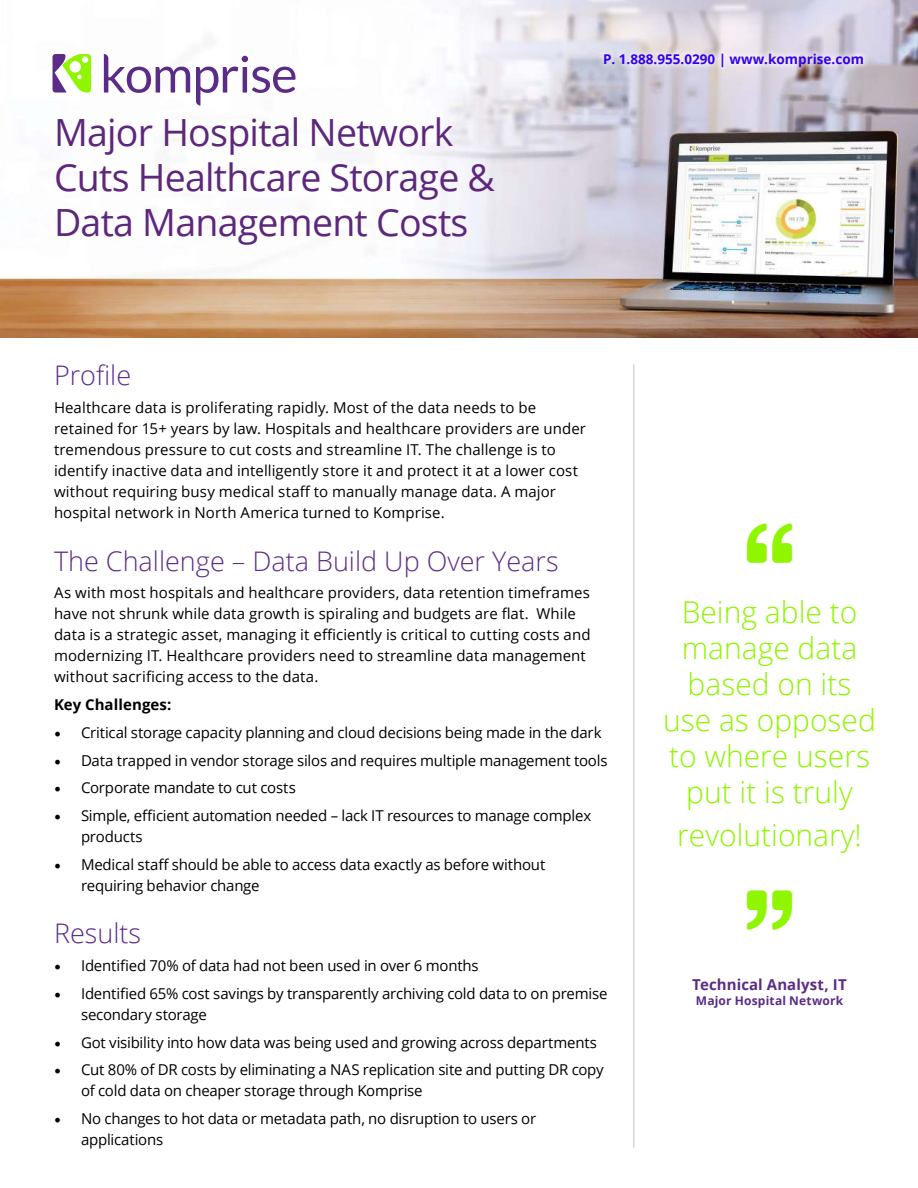
<style>
.page{position:relative;width:918px;height:1188px;background:#fff}
.page>*{position:absolute;margin:0;border:0;box-sizing:border-box;transform-origin:0 0}
.t1{font:37.5px/45px "Open Sans";letter-spacing:-.02em;color:#5d277c}
.t2{font:300 30px/36px "Open Sans";color:#8ff500;text-align:center}
.t3{font:300 27px "Open Sans";color:#5d2e89}
.t4{font:15px/21px "Open Sans";color:#000}
.t5{font:700 15px "Open Sans";letter-spacing:.005em;color:#5b2c87}
.t6{font:700 15px "Open Sans";color:#000}
.t7{font:700 13.5px "Open Sans";color:#3300ed}
.t8{font:700 12px "Open Sans";letter-spacing:.015em;color:#5b2c87}
.s1{font-family:"Minion Pro";font-size:18px}
</style>
<div class="page">
<img style="left:0;top:0;width:918px;height:338px">
<div style="left:597px;top:47px;width:273px;height:27px;background:#fff;opacity:.56"></div>
<svg style="left:104px;top:54px;width:86px;height:39px"></svg>
<svg style="left:196px;top:56px;width:100px;height:50px"></svg>
<svg style="left:53px;top:54px;width:38px;height:39px"></svg>
<div style="left:82px;top:56px;width:6px;height:7px;background:#fff;border-radius:50%"></div>
<hr style="left:633px;top:364px;width:2px;height:783px;background:#d6d6d6">
<h1 class="t1" style="left:54px;top:114px;width:442px">Major Hospital Network<br>Cuts Healthcare Storage &amp;<br>Data Management Costs</h1>
<p class="t7" style="left:603px;top:54px;width:263px">P. 1.888.955.0290 | www.komprise.com</p>
<h3 class="t3" style="left:54px;top:357px;width:79px">Profile</h3>
<p class="t4" style="left:54px;top:398px;width:533px">Healthcare data is proliferating rapidly. Most of the data needs to be retained for 15+ years by law. Hospitals and healthcare providers are under tremendous pressure to cut costs and streamline IT. The challenge is to identify inactive data and intelligently store it and protect it at a lower cost without requiring busy medical staff to manually manage data. A major hospital network in North America turned to Komprise.</p>
<h3 class="t3" style="left:54px;top:542px;width:506px">The Challenge – Data Build Up Over Years</h3>
<p class="t4" style="left:54px;top:582px;width:538px">As with most hospitals and healthcare providers, data retention timeframes have not shrunk while data growth is spiraling and budgets are flat. While data is a strategic asset, managing it efficiently is critical to cutting costs and modernizing IT. Healthcare providers need to streamline data management without sacrificing access to the data.</p>
<p class="t6" style="left:54px;top:699px;width:119px">Key Challenges:</p>
<p class="t4" style="left:54px;top:723px;width:549px"><span class="s1">•</span> Critical storage capacity planning and cloud decisions being made in the dark</p>
<p class="t4" style="left:54px;top:751px;width:555px"><span class="s1">•</span> Data trapped in vendor storage silos and requires multiple management tools</p>
<p class="t4" style="left:54px;top:779px;width:243px"><span class="s1">•</span> Corporate mandate to cut costs</p>
<p class="t4" style="left:81px;top:805px;width:512px;text-indent:-27px"><span class="s1">•</span> Simple, efficient automation needed – lack IT resources to manage complex products</p>
<p class="t4" style="left:81px;top:853px;width:466px;text-indent:-27px"><span class="s1">•</span> Medical staff should be able to access data exactly as before without requiring behavior change</p>
<h3 class="t3" style="left:54px;top:915px;width:89px">Results</h3>
<p class="t4" style="left:54px;top:955px;width:426px"><span class="s1">•</span> Identified 70% of data had not been used in over 6 months</p>
<p class="t4" style="left:81px;top:983px;width:528px;text-indent:-27px"><span class="s1">•</span> Identified 65% cost savings by transparently archiving cold data to on premise secondary storage</p>
<p class="t4" style="left:54px;top:1033px;width:544px"><span class="s1">•</span> Got visibility into how data was being used and growing across departments</p>
<p class="t4" style="left:81px;top:1059px;width:524px;text-indent:-27px"><span class="s1">•</span> Cut 80% of DR costs by eliminating a NAS replication site and putting DR copy of cold data on cheaper storage through Komprise</p>
<p class="t4" style="left:81px;top:1108px;width:457px;text-indent:-27px"><span class="s1">•</span> No changes to hot data or metadata path, no disruption to users or applications</p>
<h2 class="t2" style="left:663px;top:594px;width:214px">Being able to manage data based on its use as opposed to where users put it is truly</h2>
<h2 class="t2" style="left:677px;top:817px;width:186px">revolutionary!</h2>
<p class="t5" style="left:692px;top:978px;width:156px">Technical Analyst, IT</p>
<p class="t8" style="left:696px;top:995px;width:149px">Major Hospital Network</p>
</div>
